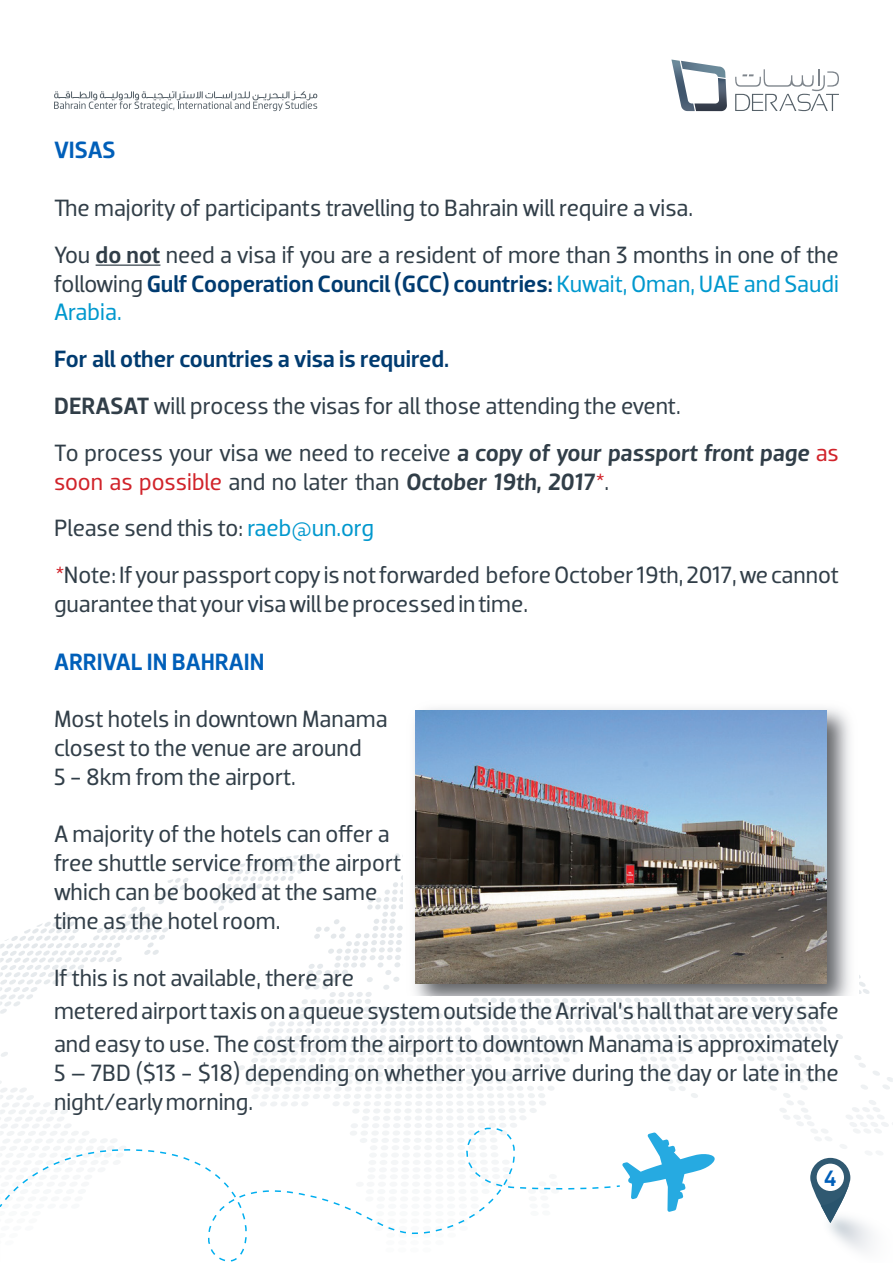
<style>
.page{position:relative;width:893px;height:1263px;background:#fff}
.page>*{position:absolute;margin:0;border:0;box-sizing:border-box;transform-origin:0 0}
.t1{font:24px/28.8px "Dobra";letter-spacing:-.005em;color:#313e48}
.t2{font:500 24px "Dobra";letter-spacing:-.005em;color:#003b70}
.t3{font:500 24px "Dobra";color:#005fb9}
.t4{font:500 22.5px "Dobra";color:#005fb9}
.s1{font-weight:500}
.s2{font-weight:500;color:#003b70}
.s3{color:#0098ce}
.s4{font-weight:500;font-style:italic}
.s5{color:#d1232a}
.s6{font-weight:500;font-style:italic;color:#d1232a}
</style>
<div class="page">
<svg style="left:272px;top:853px;width:131px;height:11px"></svg>
<svg style="left:3px;top:1119px;width:608px;height:143px"></svg>
<svg style="left:616px;top:1132px;width:99px;height:80px"></svg>
<svg style="left:810px;top:1158px;width:40px;height:65px"></svg>
<svg style="left:54px;top:91px;width:263px;height:20px"></svg>
<svg style="left:735px;top:69px;width:104px;height:42px"></svg>
<svg style="left:671px;top:60px;width:56px;height:51px"></svg>
<hr style="left:96px;top:265px;width:64px;height:1px;background:#313e48">
<img style="left:414px;top:708px;width:436px;height:288px">
<img style="left:416px;top:710px;width:410px;height:274px">
<p class="t3" style="left:54px;top:136px;width:63px">VISAS</p>
<p class="t1" style="left:54px;top:193px;width:641px">The majority of participants travelling to Bahrain will require a visa.</p>
<p class="t1" style="left:54px;top:240px;width:786px;text-align:justify">You <span class="s1">do not</span> need a visa if you are a resident of more than 3 months in one of the following <span class="s2">Gulf Cooperation Council (GCC) countries:</span> <span class="s3">Kuwait, Oman, UAE and Saudi Arabia.</span></p>
<p class="t2" style="left:54px;top:345px;width:397px">For all other countries a visa is required.</p>
<p class="t1" style="left:54px;top:391px;width:628px"><span class="s1">DERASAT</span> will process the visas for all those attending the event.</p>
<p class="t1" style="left:54px;top:438px;width:786px">To process your visa we need to receive <span class="s4">a copy of your passport front page</span> <span class="s5">as soon as possible</span> and no later than <span class="s4">October 19th, 2017</span><span class="s6">*</span>.</p>
<p class="t1" style="left:54px;top:514px;width:322px">Please send this to: <span class="s3">raeb@un.org</span></p>
<p class="t1" style="left:54px;top:561px;width:786px"><span class="s6">*</span>Note: If your passport copy is not forwarded before October 19th, 2017, we cannot guarantee that your visa will be processed in time.</p>
<p class="t3" style="left:54px;top:647px;width:212px">ARRIVAL IN BAHRAIN</p>
<p class="t1" style="left:54px;top:705px;width:335px">Most hotels in downtown Manama</p>
<p class="t1" style="left:54px;top:733px;width:309px">closest to the venue are around</p>
<p class="t1" style="left:54px;top:762px;width:243px">5 - 8km from the airport.</p>
<p class="t1" style="left:54px;top:820px;width:337px">A majority of the hotels can offer a</p>
<p class="t1" style="left:54px;top:849px;width:349px">free shuttle service from the airport</p>
<p class="t1" style="left:54px;top:877px;width:325px">which can be booked at the same</p>
<p class="t1" style="left:54px;top:906px;width:228px">time as the hotel room.</p>
<p class="t1" style="left:54px;top:964px;width:302px">If this is not available, there are</p>
<p class="t1" style="left:54px;top:995px;width:786px;line-height:33px">metered airport taxis on a queue system outside the Arrival’s hall that are very safe and easy to use. The cost from the airport to downtown Manama is approximately</p>
<p class="t1" style="left:54px;top:1059px;width:786px">5 – 7BD ($13 - $18) depending on whether you arrive during the day or late in the night/early morning.</p>
<p class="t4" style="left:824px;top:1165px;width:14px">4</p>
</div>
